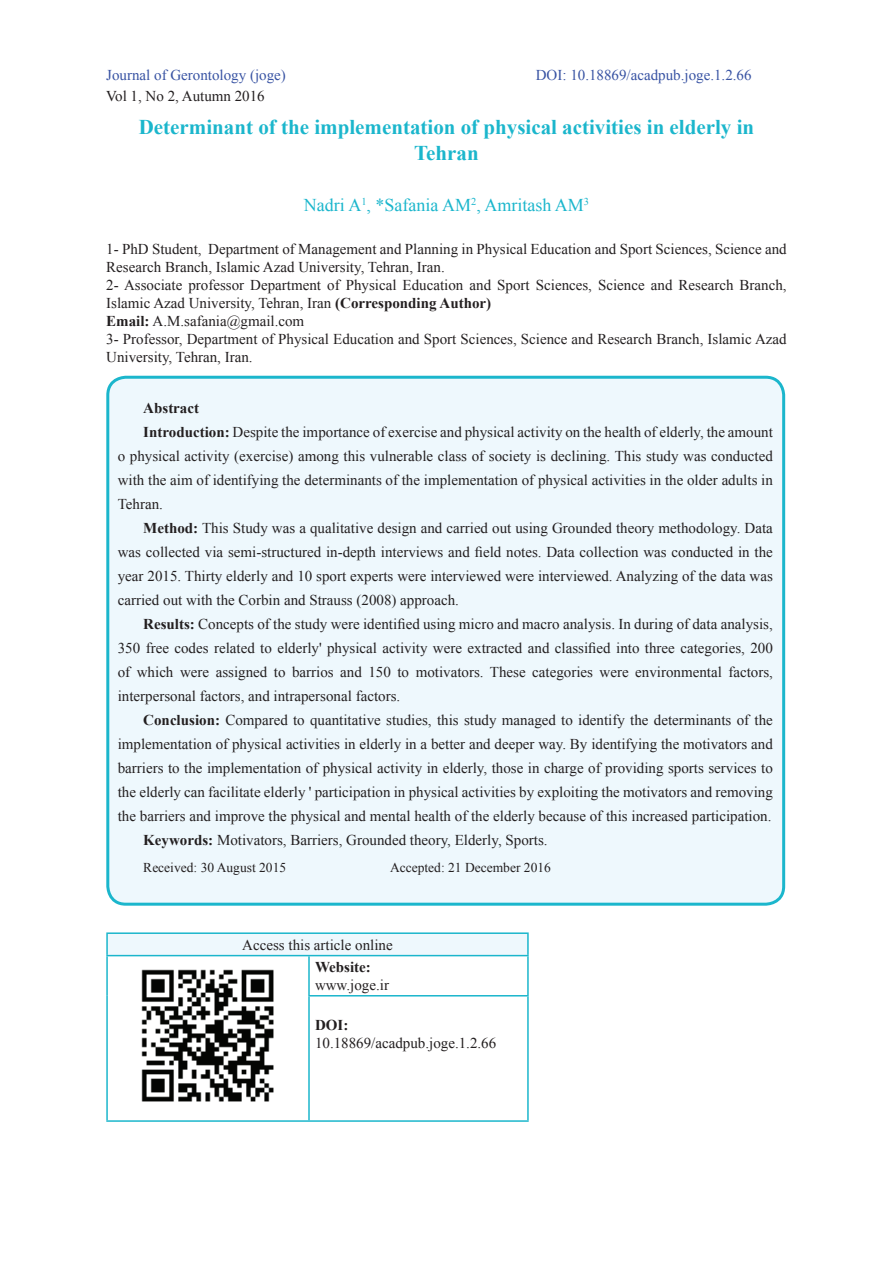
<style>
.page{position:relative;width:893px;height:1263px;background:#fff}
.page>*{position:absolute;margin:0;border:0;box-sizing:border-box;transform-origin:0 0}
.t1{font:700 21px/25.5px "Times New Roman";color:#1bb6cc;text-align:center}
.t2{font:18px "Times New Roman";color:#1bb6cc}
.t3{font:15px/18px "Times New Roman";color:#231f20}
.t4{font:15px "Times New Roman";color:#3853a3}
.t5{font:700 15px "Times New Roman";color:#231f20}
.t6{font:13.5px "Times New Roman";color:#231f20}
.t7{font:10.5px "Times New Roman";color:#1bb6cc}
.s1{font-weight:700}
</style>
<div class="page">
<div style="left:108px;top:377px;width:676px;height:527px;background:#eef8fd;border-radius:18px"></div>
<div style="left:106px;top:376px;width:679px;height:530px;border:3px solid #1bb6cc;border-radius:18px"></div>
<div style="left:107px;top:933px;width:421px;height:22px;background:#eef8fd"></div>
<svg style="left:108px;top:956px;width:419px;height:41px"></svg>
<hr style="left:309px;top:932px;width:220px;height:2px;background:#1bb6cc">
<hr style="left:527px;top:934px;width:2px;height:21px;background:#1bb6cc">
<hr style="left:106px;top:932px;width:203px;height:2px;background:#1bb6cc">
<hr style="left:106px;top:934px;width:2px;height:21px;background:#1bb6cc">
<hr style="left:309px;top:955px;width:220px;height:1px;background:#1bb6cc">
<hr style="left:527px;top:956px;width:2px;height:39px;background:#1bb6cc">
<hr style="left:308px;top:995px;width:221px;height:1px;background:#1bb6cc">
<hr style="left:527px;top:996px;width:2px;height:124px;background:#1bb6cc">
<hr style="left:309px;top:1120px;width:220px;height:2px;background:#1bb6cc">
<hr style="left:106px;top:955px;width:203px;height:1px;background:#1bb6cc">
<hr style="left:308px;top:956px;width:2px;height:39px;background:#1bb6cc">
<hr style="left:106px;top:956px;width:2px;height:40px;background:#1bb6cc">
<hr style="left:308px;top:996px;width:2px;height:124px;background:#1bb6cc">
<hr style="left:106px;top:996px;width:2px;height:124px;background:#1bb6cc">
<hr style="left:106px;top:1120px;width:203px;height:2px;background:#1bb6cc">
<img style="left:133px;top:961px;width:150px;height:141px">
<p class="t4" style="left:106px;top:64px;width:181px">Journal of Gerontology (joge(</p>
<p class="t3" style="left:106px;top:86px;width:160px">Vol 1, No 2, Autumn 2016</p>
<p class="t4" style="left:536px;top:64px;width:217px">DOI: 10.18869/acadpub.joge.1.2.66</p>
<h1 class="t1" style="left:139px;top:114px;width:617px">Determinant of the implementation of physical activities in elderly in<br>Tehran</h1>
<p class="t7" style="left:361px;top:194px;width:7px">1</p>
<p class="t7" style="left:471px;top:194px;width:7px">2</p>
<p class="t7" style="left:584px;top:194px;width:7px">3</p>
<p class="t3" style="left:106px;top:240px;width:682px">1- PhD Student, Department of Management and Planning in Physical Education and Sport Sciences, Science and Research Branch, Islamic Azad University, Tehran, Iran.<br>2- Associate professor Department of Physical Education and Sport Sciences, Science and Research Branch, Islamic Azad University, Tehran, Iran <span class="s1">(Corresponding Author(<br>Email</span> A<span class="s1">:</span> M. .safania@gmail.com<br>3- Professor, Department of Physical Education and Sport Sciences, Science and Research Branch, Islamic Azad University, Tehran, Iran.</p>
<p class="t5" style="left:143px;top:398px;width:57px">Abstract</p>
<p class="t3" style="left:143px;top:423px;width:631px"><span class="s1">Introduction:</span> Despite the importance of exercise and physical activity on the health of elderly, the amount</p>
<p class="t3" style="left:118px;top:447px;width:656px">o physical activity (exercise) among this vulnerable class of society is declining. This study was conducted</p>
<p class="t3" style="left:118px;top:471px;width:657px">with the aim of identifying the determinants of the implementation of physical activities in the older adults in</p>
<p class="t3" style="left:118px;top:495px;width:47px">Tehran.</p>
<p class="t3" style="left:143px;top:519px;width:631px"><span class="s1">Method:</span> This Study was a qualitative design and carried out using Grounded theory methodology. Data</p>
<p class="t3" style="left:118px;top:543px;width:656px">was collected via semi-structured in-depth interviews and field notes. Data collection was conducted in the</p>
<p class="t3" style="left:118px;top:567px;width:657px">year 2015. Thirty elderly and 10 sport experts were interviewed were interviewed. Analyzing of the data was</p>
<p class="t3" style="left:118px;top:591px;width:343px">carried out with the Corbin and Strauss (2008) approach.</p>
<p class="t3" style="left:143px;top:615px;width:631px"><span class="s1">Results:</span> Concepts of the study were identified using micro and macro analysis In. during of data analysis,</p>
<p class="t3" style="left:118px;top:639px;width:656px">350 free codes related to elderly' physical activity were extracted and classified into three categories, 200</p>
<p class="t3" style="left:118px;top:663px;width:657px">of which were assigned to barrios and 150 to motivators. These categories were environmental factors,</p>
<p class="t3" style="left:118px;top:687px;width:284px">interpersonal factors, and intrapersonal factors.</p>
<p class="t3" style="left:143px;top:711px;width:631px"><span class="s1">Conclusion:</span> Compared to quantitative studies, this study managed to identify the determinants of the</p>
<p class="t3" style="left:118px;top:735px;width:656px">implementation of physical activities in elderly in a better and deeper way. By identifying the motivators and</p>
<p class="t3" style="left:118px;top:759px;width:656px">barriers to the implementation of physical activity in elderly, those in charge of providing sports services to</p>
<p class="t3" style="left:118px;top:783px;width:657px">the elderly can facilitate elderly ' participation in physical activities by exploiting the motivators and removing</p>
<p class="t3" style="left:118px;top:807px;width:655px">the barriers and improve the physical and mental health of the elderly because of this increased participation.</p>
<p class="t3" style="left:143px;top:831px;width:406px"><span class="s1">Keywords:</span> Motivators, Barriers, Grounded theory, Elderly, Sports.</p>
<p class="t6" style="left:390px;top:858px;width:162px">Accepted: 21 December 2016</p>
<p class="t2" style="left:304px;top:193px;width:281px">Nadri A *, Safania AM , Amritash AM</p>
<p class="t6" style="left:143px;top:858px;width:144px">Received: 30 August 2015</p>
<p class="t3" style="left:242px;top:935px;width:152px">Access this article online</p>
<p class="t5" style="left:315px;top:956px;width:57px">Website:</p>
<p class="t3" style="left:315px;top:975px;width:76px">www.joge i r.</p>
<p class="t5" style="left:315px;top:1014px;width:35px">DOI:</p>
<p class="t3" style="left:315px;top:1034px;width:183px">10.18869/acadpub.joge.1.2.66</p>
</div>
